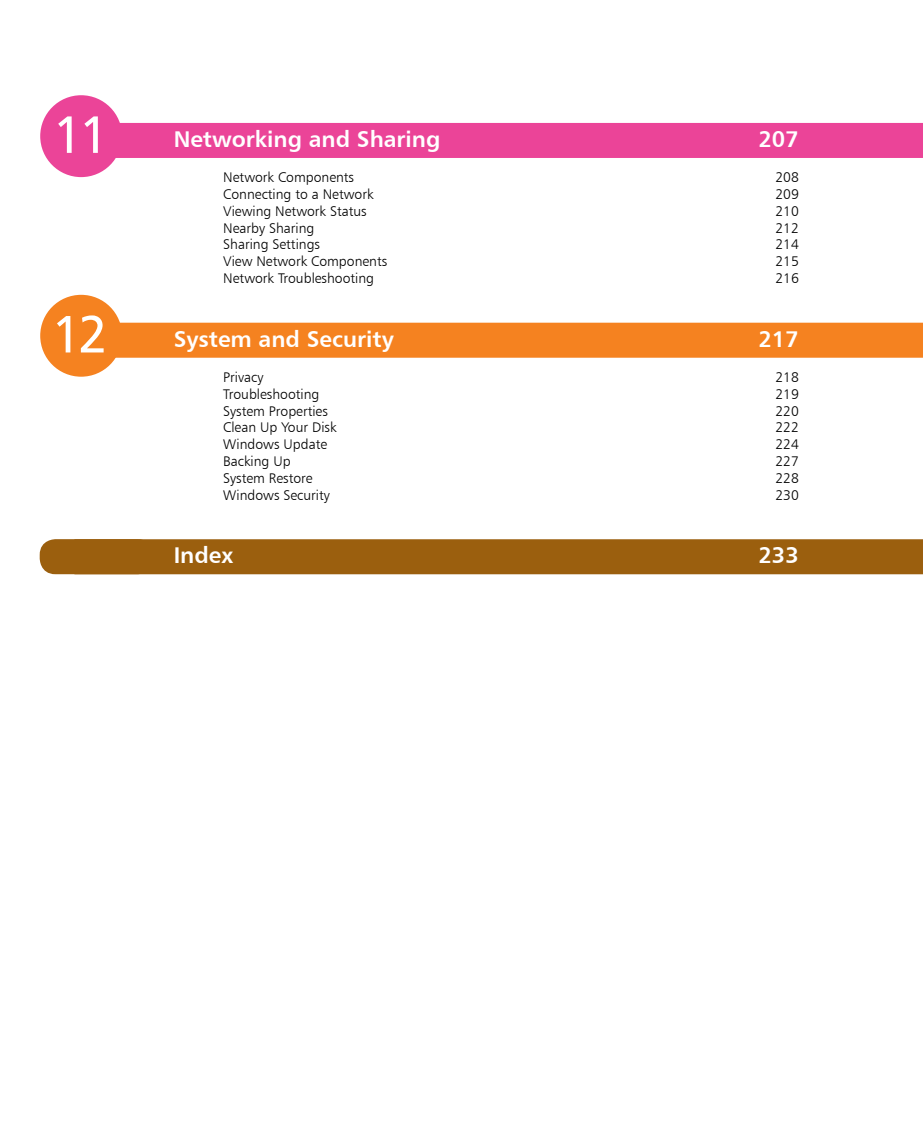
<style>
.page{position:relative;width:923px;height:1127px;background:#fff}
.page>*{position:absolute;margin:0;border:0;box-sizing:border-box;transform-origin:0 0}
.t1{font:52.5px "Humanist 777 BT Roman B";color:#fff}
.t2{font:22.75px "Humanist 777 BT Bold B";color:#fff}
.t3{font:14px "Humanist 777 BT Light B";color:#000}
</style>
<div class="page">
<div style="left:74px;top:123px;width:849px;height:35px;background:#eb4498"></div>
<div style="left:74px;top:322px;width:849px;height:35px;background:#f58220"></div>
<div style="left:74px;top:539px;width:849px;height:35px;background:#9b5f0e"></div>
<div style="left:40px;top:539px;width:113px;height:35px;background:#9b5f0e;border-radius:16px"></div>
<div style="left:40px;top:295px;width:82px;height:81px;background:#f58220;border-radius:50%"></div>
<div style="left:40px;top:95px;width:82px;height:82px;background:#eb4498;border-radius:50%"></div>
<h1 class="t1" style="left:53px;top:102px;width:58px">11</h1>
<h1 class="t1" style="left:52px;top:301px;width:58px">12</h1>
<h2 class="t2" style="left:174px;top:125px;width:268px">Networking and Sharing</h2>
<h2 class="t2" style="left:758px;top:125px;width:42px">207</h2>
<p class="t3" style="left:223px;top:169px;width:132px">Network Components</p>
<p class="t3" style="left:775px;top:169px;width:25px">208</p>
<p class="t3" style="left:223px;top:185px;width:152px">Connecting to a Network</p>
<p class="t3" style="left:775px;top:185px;width:25px">209</p>
<p class="t3" style="left:223px;top:202px;width:145px">Viewing Network Status</p>
<p class="t3" style="left:775px;top:202px;width:25px">210</p>
<p class="t3" style="left:223px;top:219px;width:93px">Nearby Sharing</p>
<p class="t3" style="left:775px;top:219px;width:25px">212</p>
<p class="t3" style="left:223px;top:236px;width:98px">Sharing Settings</p>
<p class="t3" style="left:775px;top:236px;width:25px">214</p>
<p class="t3" style="left:223px;top:253px;width:165px">View Network Components</p>
<p class="t3" style="left:775px;top:253px;width:25px">215</p>
<p class="t3" style="left:223px;top:269px;width:152px">Network Troubleshooting</p>
<p class="t3" style="left:775px;top:269px;width:25px">216</p>
<h2 class="t2" style="left:174px;top:324px;width:222px">System and Security</h2>
<h2 class="t2" style="left:758px;top:324px;width:42px">217</h2>
<p class="t3" style="left:223px;top:368px;width:42px">Privacy</p>
<p class="t3" style="left:775px;top:368px;width:25px">218</p>
<p class="t3" style="left:223px;top:385px;width:98px">Troubleshooting</p>
<p class="t3" style="left:775px;top:385px;width:25px">219</p>
<p class="t3" style="left:223px;top:402px;width:106px">System Properties</p>
<p class="t3" style="left:775px;top:402px;width:25px">220</p>
<p class="t3" style="left:223px;top:419px;width:115px">Clean Up Your Disk</p>
<p class="t3" style="left:775px;top:419px;width:25px">222</p>
<p class="t3" style="left:223px;top:435px;width:105px">Windows Update</p>
<p class="t3" style="left:775px;top:435px;width:25px">224</p>
<p class="t3" style="left:223px;top:452px;width:69px">Backing Up</p>
<p class="t3" style="left:775px;top:452px;width:25px">227</p>
<p class="t3" style="left:223px;top:469px;width:91px">System Restore</p>
<p class="t3" style="left:775px;top:469px;width:25px">228</p>
<p class="t3" style="left:223px;top:486px;width:108px">Windows Security</p>
<p class="t3" style="left:775px;top:486px;width:25px">230</p>
<h2 class="t2" style="left:174px;top:541px;width:61px">Index</h2>
<h2 class="t2" style="left:758px;top:541px;width:42px">233</h2>
</div>
